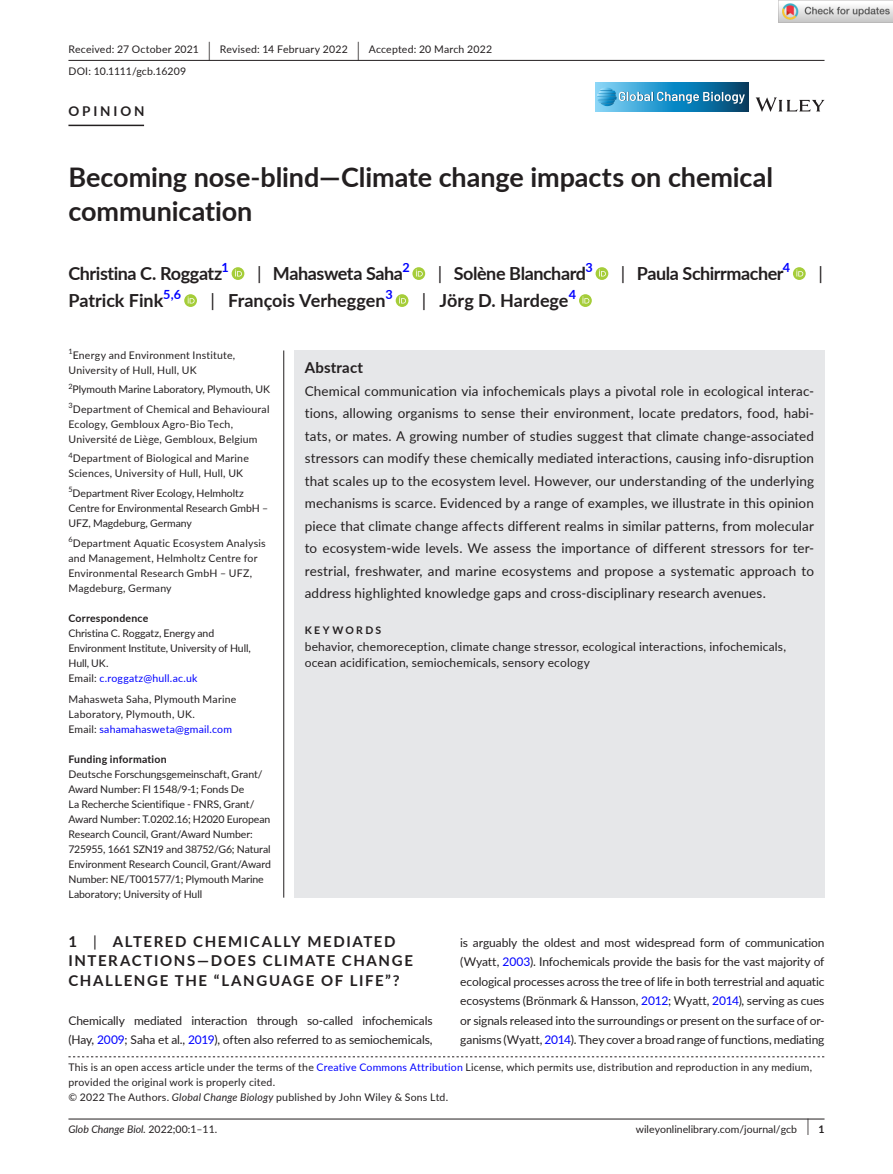
<style>
.page{position:relative;width:893px;height:1174px;background:#fff}
.page>*{position:absolute;margin:0;border:0;box-sizing:border-box;transform-origin:0 0}
.t1{font:700 27px/34.5px "Lato";letter-spacing:-.005em;color:#231f20}
.t2{font:700 18px "Lato";letter-spacing:-.025em;color:#231f20}
.t3{font:700 18px "Lato";color:#231f20}
.t4{font:700 18px "Lato";letter-spacing:-.005em;color:#231f20}
.t5{font:18px "Lato";color:#231f20}
.t6{font:700 15px/19.5px "Lato";letter-spacing:.105em;color:#231f20}
.t7{font:700 15px "Lato";letter-spacing:.015em;color:#231f20}
.t8{font:13.5px/22.5px "Lato";letter-spacing:.01em;color:#231f20;text-align:justify}
.t9{font:700 13.5px "Lato";letter-spacing:.215em;color:#231f20}
.t10{font:700 12.6px "Lato";color:#00f}
.t11{font:12px/19.5px "Lato";color:#231f20}
.t12{font:10.5px/15px "Lato";letter-spacing:.015em;color:#231f20}
.t13{font:10.5px/15px "Lato";letter-spacing:-.01em;color:#231f20}
.t14{font:10.5px/15px "Lato";letter-spacing:-.005em;color:#231f20}
.t15{font:700 10.5px "Lato";letter-spacing:.02em;color:#231f20}
.t16{font:italic 10.5px "Lato";color:#231f20}
.t17{font:700 10.5px "Lato";letter-spacing:.22em;color:#231f20}
.t18{font:7.35px "Lato";color:#231f20}
.s1{font-size:19.65px}
.s2{font-weight:400}
.s3{color:#00f}
.s4{font-style:italic}
.s5{font-style:normal}
.s6{font-size:17.4px}
.s7{font-weight:700}
</style>
<div class="page">
<hr style="left:68px;top:1118px;width:756px;height:1px;background:#231f20">
<svg style="left:756px;top:97px;width:68px;height:15px"></svg>
<svg style="left:595px;top:82px;width:153px;height:29px;background:#2b8bbb"></svg>
<svg style="left:597px;top:87px;width:148px;height:19px;background:#4799c2"></svg>
<hr style="left:68px;top:60px;width:756px;height:1px;background:#231f20">
<hr style="left:68px;top:125px;width:76px;height:1px;background:#231f20">
<svg style="left:232px;top:267px;width:12px;height:13px"></svg>
<svg style="left:235px;top:269px;width:7px;height:7px"></svg>
<svg style="left:412px;top:267px;width:13px;height:13px"></svg>
<svg style="left:416px;top:269px;width:7px;height:7px"></svg>
<svg style="left:596px;top:267px;width:12px;height:13px"></svg>
<svg style="left:599px;top:269px;width:7px;height:7px"></svg>
<svg style="left:793px;top:267px;width:13px;height:13px"></svg>
<svg style="left:796px;top:269px;width:7px;height:7px"></svg>
<svg style="left:184px;top:294px;width:13px;height:13px"></svg>
<svg style="left:188px;top:296px;width:7px;height:7px"></svg>
<svg style="left:396px;top:294px;width:12px;height:13px"></svg>
<svg style="left:399px;top:296px;width:7px;height:7px"></svg>
<svg style="left:579px;top:294px;width:13px;height:13px"></svg>
<svg style="left:582px;top:296px;width:7px;height:7px"></svg>
<hr style="left:283px;top:350px;width:1px;height:547px;background:#231f20">
<div style="left:294px;top:350px;width:530px;height:327px;background:#e6e7e9"></div>
<div style="left:294px;top:677px;width:530px;height:220px;background:#e6e7e9"></div>
<svg style="left:68px;top:1056px;width:756px;height:1px"></svg>
<img style="left:779px;top:0;width:114px;height:23px">
<p class="t12" style="left:68px;top:38px;width:425px;line-height:21.8px">Received: 27 October 2021 <span class="s1">|</span> Revised: 14 February 2022 <span class="s1">|</span> Accepted: 20 March 2022<br>DOI: 10.1111/gcb.16209</p>
<p class="t9" style="left:68px;top:101px;width:78px">OPINION</p>
<h1 class="t1" style="left:68px;top:159px;width:706px">Becoming nose-blind—Climate change impacts on chemical communication</h1>
<h2 class="t2" style="left:68px;top:260px;width:155px">Christina C. Roggatz</h2>
<p class="t10" style="left:222px;top:258px;width:9px">1</p>
<h2 class="t2" style="left:257px;top:260px;width:148px"><span class="s2">|</span> Mahasweta Saha</h2>
<p class="t10" style="left:402px;top:258px;width:9px">2</p>
<h2 class="t2" style="left:438px;top:260px;width:150px"><span class="s2">|</span> Solène Blanchard</h2>
<p class="t10" style="left:586px;top:258px;width:9px">3</p>
<h2 class="t2" style="left:621px;top:260px;width:164px"><span class="s2">|</span> Paula Schirrmacher</h2>
<p class="t10" style="left:783px;top:258px;width:9px">4</p>
<h2 class="t5" style="left:818px;top:260px;width:6px">|</h2>
<h2 class="t4" style="left:68px;top:287px;width:96px">Patrick Fink</h2>
<p class="t10" style="left:163px;top:285px;width:19px">5,6</p>
<h2 class="t3" style="left:210px;top:287px;width:177px"><span class="s2">|</span> François Verheggen</h2>
<p class="t10" style="left:385px;top:285px;width:9px">3</p>
<h2 class="t3" style="left:422px;top:287px;width:148px"><span class="s2">|</span> Jörg D. Hardege</h2>
<p class="t10" style="left:569px;top:285px;width:9px">4</p>
<p class="t18" style="left:68px;top:346px;width:6px">1</p>
<p class="t12" style="left:68px;top:347px;width:168px;text-indent:4px">Energy and Environment Institute,<br>University of Hull, Hull, UK</p>
<p class="t18" style="left:68px;top:381px;width:6px">2</p>
<p class="t12" style="left:68px;top:379px;width:203px;line-height:19.5px;text-align:center">Plymouth Marine Laboratory, Plymouth, UK<br><sup>3</sup>Department of Chemical and Behavioural</p>
<p class="t12" style="left:68px;top:416px;width:190px">Ecology, Gembloux Agro-Bio Tech,<br>Université de Liège, Gembloux, Belgium</p>
<p class="t12" style="left:68px;top:451px;width:182px"><sup>4</sup>Department of Biological and Marine<br>Sciences, University of Hull, Hull, UK</p>
<p class="t14" style="left:68px;top:485px;width:201px"><sup>5</sup>Department River Ecology, Helmholtz<br>Centre for Environmental Research GmbH –<br>UFZ, Magdeburg, Germany</p>
<p class="t12" style="left:68px;top:535px;width:199px"><sup>6</sup>Department Aquatic Ecosystem Analysis and Management, Helmholtz Centre for Environmental Research GmbH – UFZ, Magdeburg, Germany</p>
<p class="t15" style="left:68px;top:610px;width:81px">Correspondence</p>
<p class="t13" style="left:68px;top:625px;width:184px">Christina C. Roggatz, Energy and<br>Environment Institute, University of Hull,<br>Hull, UK.<br>Email: <span class="s3">c.roggatz@hull.ac.uk</span></p>
<p class="t12" style="left:68px;top:691px;width:169px">Mahasweta Saha, Plymouth Marine<br>Laboratory, Plymouth, UK.<br>Email: <span class="s3">sahamahasweta@gmail.com</span></p>
<p class="t15" style="left:68px;top:751px;width:100px">Funding information</p>
<p class="t13" style="left:68px;top:766px;width:204px">Deutsche Forschungsgemeinschaft, Grant/ Award Number: FI 1548/9-1; Fonds De<br>La Recherche Scientifique - FNRS, Grant/ Award Number: T.0202.16; H2020 European Research Council, Grant/Award Number:<br>725955, 1661 SZN19 and 38752/G6; Natural Environment Research Council, Grant/Award Number: NE/T001577/1; Plymouth Marine Laboratory; University of Hull</p>
<h3 class="t7" style="left:305px;top:356px;width:60px">Abstract</h3>
<p class="t8" style="left:305px;top:379px;width:511px">Chemical communication via infochemicals plays a pivotal role in ecological interac&shy;tions, allowing organisms to sense their environment, locate predators, food, habi&shy;tats, or mates. A growing number of studies suggest that climate change-associated stressors can modify these chemically mediated interactions, causing info-disruption that scales up to the ecosystem level. However, our understanding of the underlying mechanisms is scarce. Evidenced by a range of examples, we illustrate in this opinion piece that climate change affects different realms in similar patterns, from molecular to ecosystem-wide levels. We assess the importance of different stressors for ter&shy;restrial, freshwater, and marine ecosystems and propose a systematic approach to address highlighted knowledge gaps and cross-disciplinary research avenues.</p>
<p class="t17" style="left:305px;top:622px;width:78px">KEYWORDS</p>
<p class="t11" style="left:305px;top:637px;width:483px;line-height:16.5px">behavior, chemoreception, climate change stressor, ecological interactions, infochemicals, ocean acidification, semiochemicals, sensory ecology</p>
<h3 class="t6" style="left:68px;top:931px;width:346px">1 <span class="s2">|</span> ALTERED CHEMICALLY MEDIATED<br>INTERACTIONS—DOES CLIMATE CHANGE<br>CHALLENGE THE “LANGUAGE OF LIFE”?</h3>
<p class="t11" style="left:68px;top:1010px;width:366px">Chemically mediated interaction through so-called infochemicals (Hay, <span class="s3">2009</span>; Saha et al., <span class="s3">2019</span>), often also referred to as semiochemicals,</p>
<p class="t11" style="left:460px;top:932px;width:366px;text-align:justify">is arguably the oldest and most widespread form of communication (Wyatt, <span class="s3">2003</span>). Infochemicals provide the basis for the vast majority of ecological processes across the tree of life in both terrestrial and aquatic ecosystems (Brönmark &amp; Hansson, <span class="s3">2012</span>; Wyatt, <span class="s3">2014</span>), serving as cues or signals released into the surroundings or present on the surface of or&shy;ganisms (Wyatt, <span class="s3">2014</span>). They cover a broad range of functions, mediating</p>
<p class="t12" style="left:68px;top:1059px;width:745px">This is an open access article under the terms of the <span class="s3">Creative Commons Attribution</span> License, which permits use, distribution and reproduction in any medium, provided the original work is properly cited.<br>© 2022 The Authors. <span class="s4">Global Change Biology</span> published by John Wiley &amp; Sons Ltd.</p>
<p class="t16" style="left:68px;top:1121px;width:150px">Glob Change Biol. <span class="s5">2022;00:1–11.</span></p>
<p class="t12" style="left:636px;top:1121px;width:190px">wileyonlinelibrary.com/journal/gcb <span class="s6">|</span> <span class="s7">1</span></p>
</div>
